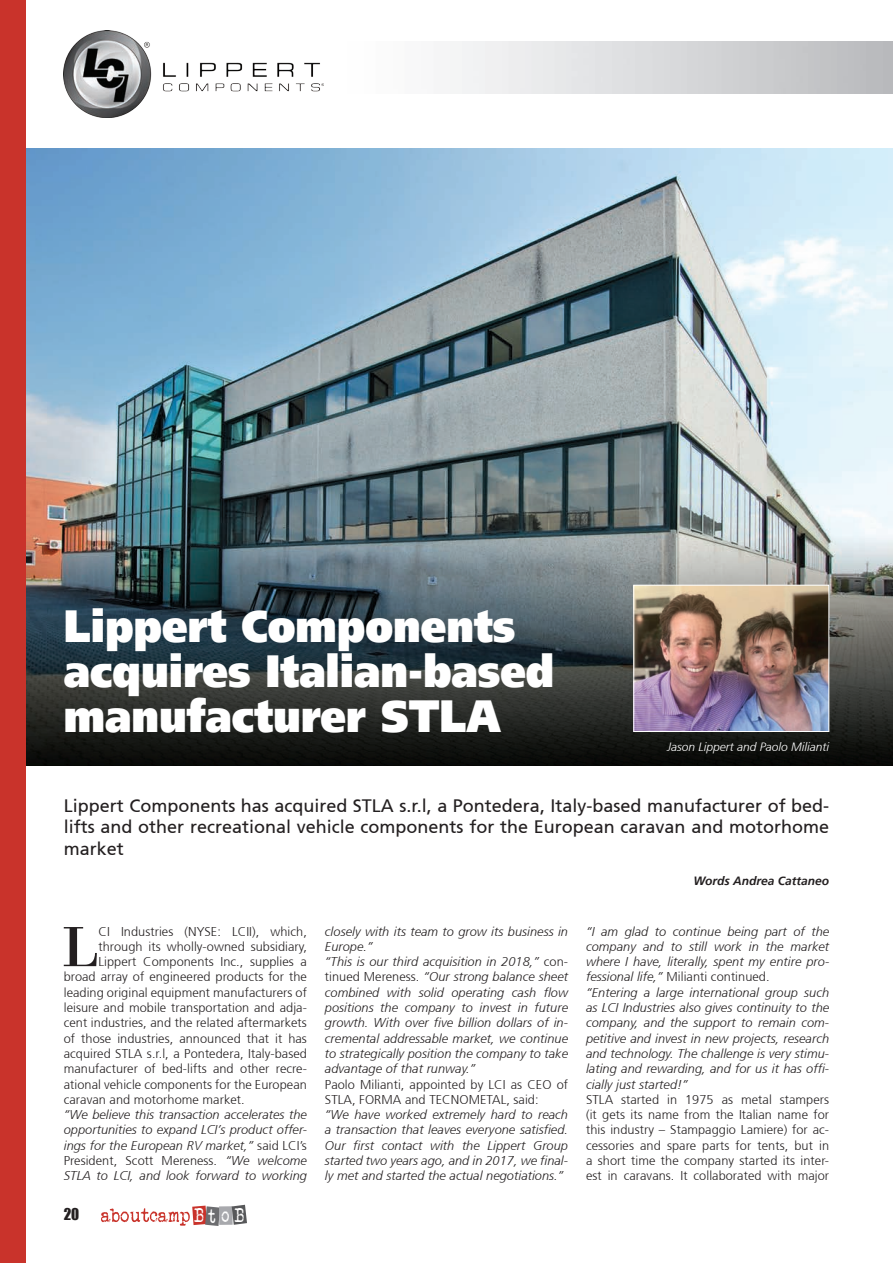
<style>
.page{position:relative;width:893px;height:1263px;background:#fff}
.page>*{position:absolute;margin:0;border:0;box-sizing:border-box;transform-origin:0 0}
.t1{font:58.5px "Bodoni";color:#231f20}
.t2{font:900 45px/45px "Frutiger 95";color:#fff;scale:.9 1}
.t3{font:19.95px "Veteran Typewriter";color:#fff;scale:.82 1}
.t4{font:18px/21.6px "Frutiger 55 Roman";color:#231f20;text-align:justify}
.t5{font:15px "Impact";color:#231f20}
.t6{font:italic 300 12.75px/15.3px "Frutiger 46";letter-spacing:.005em;color:#231f20;text-align:justify}
.t7{font:300 12.75px/15.3px "Frutiger 45";letter-spacing:.005em;color:#231f20}
.t8{font:italic 300 12px "Frutiger 46";color:#fff}
.t9{font:italic 700 12px "Frutiger 66";color:#231f20}
.s1{font-family:"Frutiger 45";font-style:normal}
.s2{font-family:"Frutiger 46";font-style:italic}
</style>
<div class="page">
<div style="left:219px;top:1206px;width:14px;height:19px;background:#a8a9ad"></div>
<svg style="left:232px;top:1205px;width:15px;height:20px"></svg>
<svg style="left:101px;top:1205px;width:119px;height:21px"></svg>
<img style="left:26px;top:149px;width:867px;height:616px">
<div style="left:0;top:0;width:26px;height:1263px;background:#c9332b"></div>
<img style="left:635px;top:587px;width:192px;height:143px">
<div style="left:633px;top:585px;width:196px;height:147px;border:1px solid #fff"></div>
<img style="left:63px;top:30px;width:260px;height:88px">
<h2 class="t2" style="left:64px;top:603px;width:547px">Lippert Components acquires Italian-based manufacturer STLA</h2>
<p class="t8" style="left:667px;top:740px;width:164px">Jason Lippert and Paolo Milianti</p>
<h3 class="t4" style="left:64px;top:794px;width:767px">Lippert Components has acquired STLA s.r.l, a Pontedera, Italy-based manufacturer of bed&shy;lifts and other recreational vehicle components for the European caravan and motorhome market</h3>
<p class="t9" style="left:693px;top:874px;width:137px">Words Andrea Cattaneo</p>
<h1 class="t1" style="left:62px;top:911px;width:37px">L</h1>
<p class="t7" style="left:99px;top:924px;width:210px">CI Industries (NYSE: LCII), which,</p>
<p class="t7" style="left:99px;top:939px;width:210px">through its wholly-owned subsidiary,</p>
<p class="t7" style="left:99px;top:954px;width:210px">Lippert Components Inc., supplies a</p>
<p class="t7" style="left:64px;top:969px;width:245px">broad array of engineered products for the</p>
<p class="t7" style="left:64px;top:985px;width:245px">leading original equipment manufacturers of</p>
<p class="t7" style="left:64px;top:1000px;width:245px">leisure and mobile transportation and adja-</p>
<p class="t7" style="left:64px;top:1015px;width:245px">cent industries, and the related aftermarkets</p>
<p class="t7" style="left:64px;top:1031px;width:245px">of those industries, announced that it has</p>
<p class="t7" style="left:64px;top:1046px;width:245px">acquired STLA s.r.l, a Pontedera, Italy-based</p>
<p class="t7" style="left:64px;top:1061px;width:245px">manufacturer of bed-lifts and other recre-</p>
<p class="t7" style="left:64px;top:1077px;width:245px">ational vehicle components for the European</p>
<p class="t7" style="left:64px;top:1092px;width:182px">caravan and motorhome market.</p>
<p class="t6" style="left:64px;top:1107px;width:245px">“We believe this transaction accelerates the opportunities to expand LCI’s product offer&shy;ings for the European RV market,” <span class="s1">said LCI’s</span></p>
<p class="t7" style="left:64px;top:1153px;width:245px">President, Scott Mereness. <span class="s2">“We welcome</span></p>
<p class="t6" style="left:64px;top:1168px;width:245px">STLA to LCI, and look forward to working</p>
<p class="t5" style="left:64px;top:1202px;width:17px">20</p>
<h3 class="t3" style="left:195px;top:1206px;width:63px">BtoB</h3>
<p class="t6" style="left:325px;top:924px;width:245px;text-align:left">closely with its team to grow its business in Europe.”<br>“This is our third acquisition in 2018,” <span class="s1">con&shy;tinued Mereness.</span> “Our strong balance sheet combined with solid operating cash flow positions the company to invest in future growth. With over five billion dollars of in&shy;cremental addressable market, we continue to strategically position the company to take advantage of that runway.”</p>
<p class="t7" style="left:325px;top:1077px;width:245px">Paolo Milianti, appointed by LCI as CEO of<br>STLA, FORMA and TECNOMETAL, said:</p>
<p class="t6" style="left:325px;top:1107px;width:245px">“We have worked extremely hard to reach a transaction that leaves everyone satisfied.<br>Our first contact with the Lippert Group started two years ago, and in 2017, we final&shy;ly met and started the actual negotiations.”</p>
<p class="t6" style="left:586px;top:924px;width:245px">“I am glad to continue being part of the company and to still work in the market where I have, literally, spent my entire pro-</p>
<p class="t7" style="left:586px;top:969px;width:185px"><span class="s2">fessional life,”</span> Milianti continued.</p>
<p class="t6" style="left:586px;top:985px;width:245px">“Entering a large international group such as LCI Industries also gives continuity to the company, and the support to remain com&shy;petitive and invest in new projects, research and technology. The challenge is very stimu&shy;lating and rewarding, and for us it has offi&shy;cially just started!”</p>
<p class="t7" style="left:586px;top:1092px;width:245px;text-align:justify">STLA started in 1975 as metal stampers (it gets its name from the Italian name for this industry – Stampaggio Lamiere) for ac&shy;cessories and spare parts for tents, but in a short time the company started its inter&shy;est in caravans. It collaborated with major</p>
</div>
